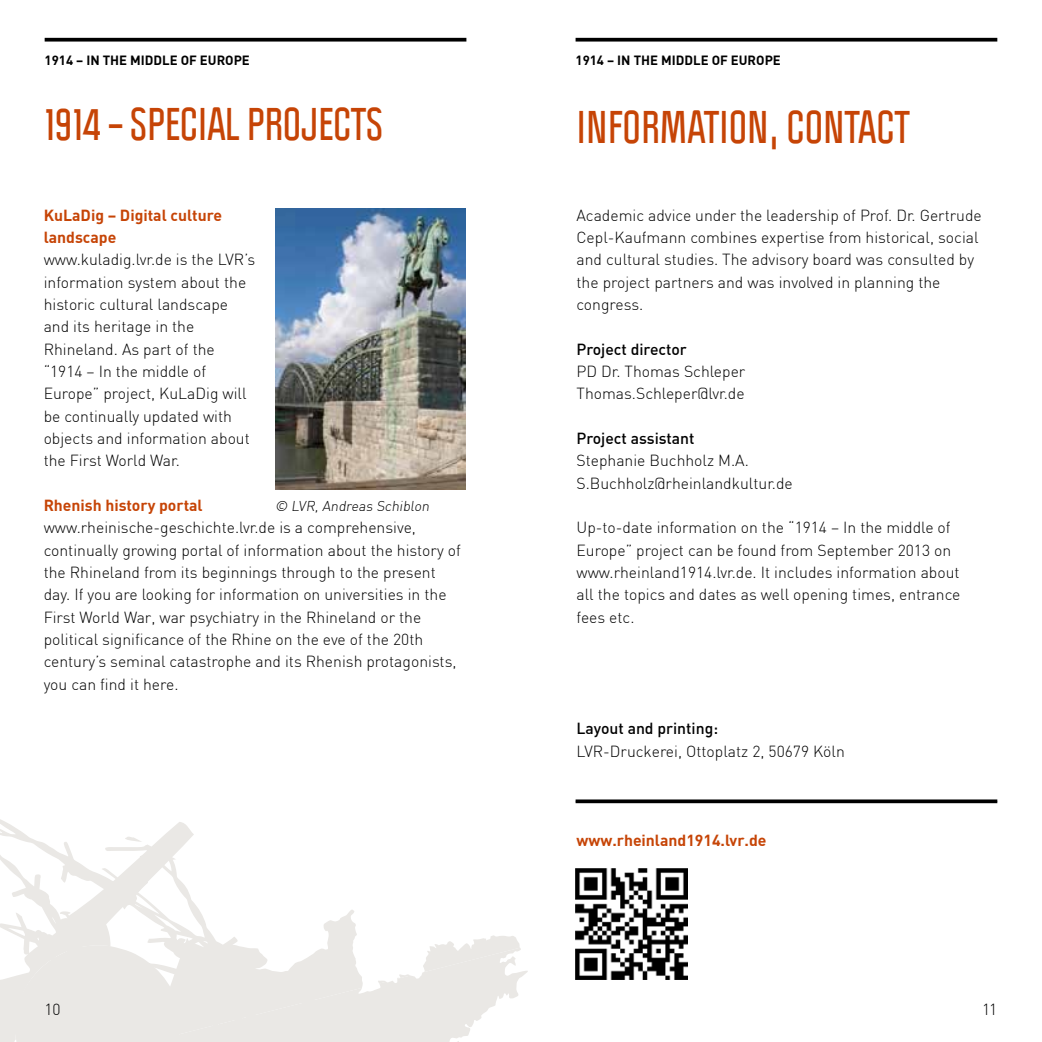
<style>
.page{position:relative;width:1042px;height:1042px;background:#fff}
.page>*{position:absolute;margin:0;border:0;box-sizing:border-box;transform-origin:0 0}
.t1{font:700 40.25px "Politica";letter-spacing:-.005em;color:#c64406}
.t2{font:300 15.75px/22.4px "DIN";color:#000}
.t3{font:700 15.75px/22.4px "DIN";color:#c64406}
.t4{font:500 15.75px "DIN";color:#000}
.t5{font:300 14px "DIN";color:#000}
.t6{font:700 13.12px "DIN";color:#000}
</style>
<div class="page">
<svg style="left:0;top:822px;width:528px;height:220px"></svg>
<svg style="left:151px;top:885px;width:369px;height:157px;fill:#eae8e5"></svg>
<svg style="left:45px;top:38px;width:421px;height:4px;fill:#000"></svg>
<svg style="left:575px;top:38px;width:422px;height:4px;fill:#000"></svg>
<img style="left:275px;top:209px;width:190px;height:280px">
<img style="left:575px;top:868px;width:112px;height:112px">
<svg style="left:575px;top:799px;width:422px;height:4px;fill:#000"></svg>
<p class="t6" style="left:45px;top:51px;width:207px">1914 – In the middle of Europe</p>
<p class="t6" style="left:575px;top:51px;width:207px">1914 – In the middle of Europe</p>
<h1 class="t1" style="left:44px;top:98px;width:341px">1914 – SPECIAL PROJECTS</h1>
<p class="t3" style="left:44px;top:203px;width:180px">KuLaDig – Digital culture landscape</p>
<p class="t2" style="left:44px;top:248px;width:213px">www.kuladig.lvr.de is the LVR’s information system about the historic cultural landscape and its heritage in the<br>Rhineland. As part of the “1914 – In the middle of<br>Europe” project, KuLaDig will be continually updated with objects and information about the First World War.</p>
<p class="t3" style="left:44px;top:493px;width:160px">Rhenish history portal</p>
<p class="t2" style="left:44px;top:516px;width:419px">www.rheinische-geschichte.lvr.de is a comprehensive, continually growing portal of information about the history of the Rhineland from its beginnings through to the present day. If you are looking for information on universities in the First World War, war psychiatry in the Rhineland or the political significance of the Rhine on the eve of the 20th century’s seminal catastrophe and its Rhenish protagonists, you can find it here.</p>
<p class="t5" style="left:275px;top:497px;width:158px">© LVR, Andreas Schiblon</p>
<h1 class="t1" style="left:576px;top:100px;width:335px">INFORMATION, CONTACT</h1>
<p class="t2" style="left:576px;top:204px;width:407px">Academic advice under the leadership of Prof. Dr. Gertrude Cepl-Kaufmann combines expertise from historical, social and cultural studies. The advisory board was consulted by the project partners and was involved in planning the congress.</p>
<p class="t4" style="left:576px;top:339px;width:112px">Project director</p>
<p class="t2" style="left:576px;top:360px;width:170px">PD Dr. Thomas Schleper<br>Thomas.Schleper@lvr.de</p>
<p class="t4" style="left:576px;top:428px;width:120px">Project assistant</p>
<p class="t2" style="left:576px;top:449px;width:218px">Stephanie Buchholz M.A.<br>S.Buchholz@rheinlandkultur.de</p>
<p class="t2" style="left:576px;top:516px;width:385px">Up-to-date information on the “1914 – In the middle of Europe” project can be found from September 2013 on www.rheinland1914.lvr.de. It includes information about all the topics and dates as well opening times, entrance fees etc.</p>
<p class="t4" style="left:576px;top:718px;width:143px">Layout and printing:</p>
<p class="t2" style="left:576px;top:739px;width:270px">LVR-Druckerei, Ottoplatz 2, 50679 Köln</p>
<p class="t3" style="left:576px;top:828px;width:191px">www.rheinland1914.lvr.de</p>
<p class="t2" style="left:45px;top:997px;width:17px">10</p>
<p class="t2" style="left:982px;top:997px;width:17px">11</p>
</div>
